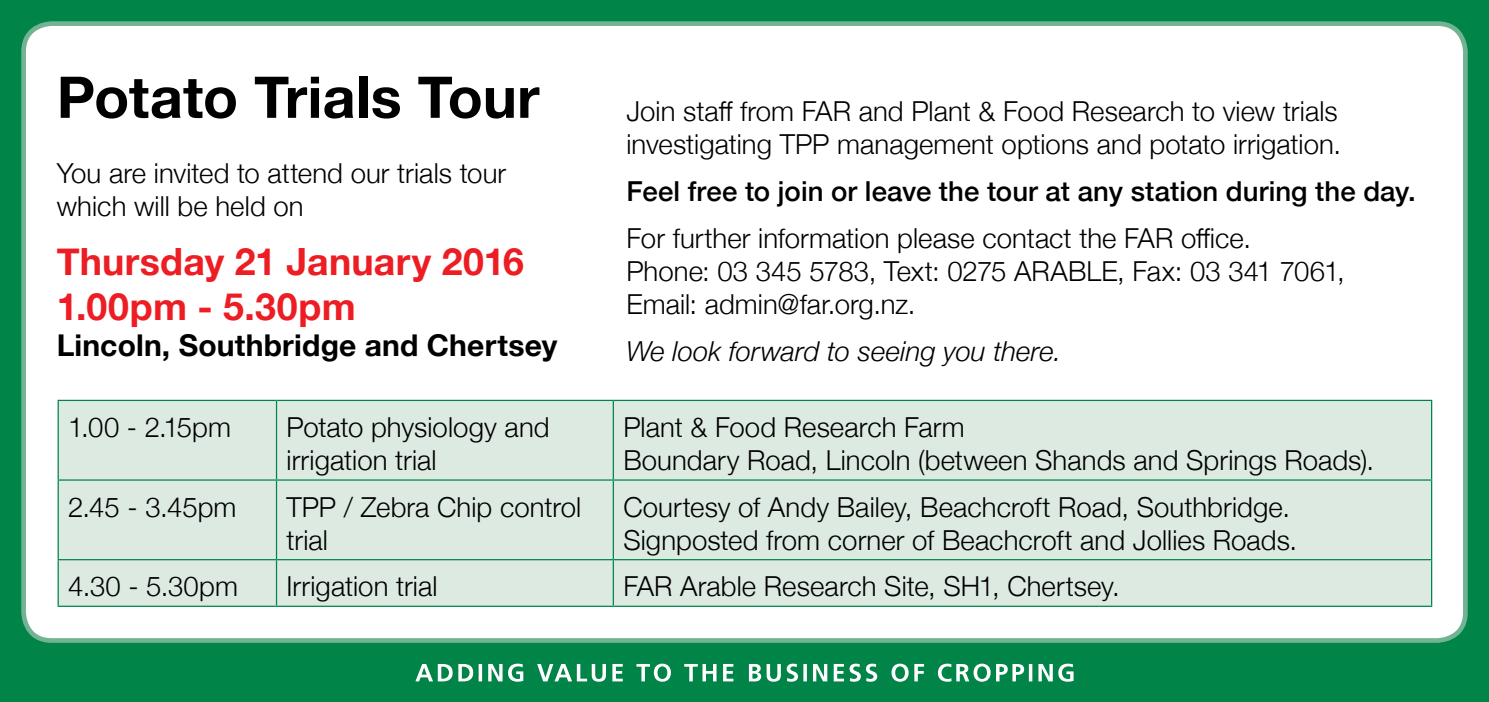
<style>
.page{position:relative;width:1489px;height:702px;background:#fff}
.page>*{position:absolute;margin:0;border:0;box-sizing:border-box;transform-origin:0 0}
.t1{font:700 57.5px "Helvetica Neue";color:#000}
.t2{font:700 37.5px/45px "Helvetica Neue";letter-spacing:.005em;color:#ed1d24}
.t3{font:700 30px "Helvetica Neue";letter-spacing:.005em;color:#000}
.t4{font:300 27.5px/33px "Helvetica Neue";letter-spacing:.005em;color:#000}
.t5{font:500 27.5px "Helvetica Neue";letter-spacing:.005em;color:#000}
.t6{font:italic 300 27.5px "Helvetica Neue";color:#000}
</style>
<div class="page">
<div style="left:0;top:0;width:1488px;height:702px;background:#008448"></div>
<div style="left:24px;top:24px;width:1441px;height:616px;background:#fff;border-radius:28px"></div>
<div style="left:21px;top:21px;width:1446px;height:621px;border:5px solid #71b392;border-radius:28px"></div>
<svg style="left:415px;top:663px;width:658px;height:18px"></svg>
<div style="left:59px;top:401px;width:1371px;height:204px;background:#dceae2"></div>
<hr style="left:58px;top:400px;width:218px;height:1px;background:#008448">
<hr style="left:58px;top:401px;width:1px;height:78px;background:#008448">
<hr style="left:276px;top:400px;width:337px;height:1px;background:#008448">
<hr style="left:276px;top:401px;width:1px;height:78px;background:#008448">
<hr style="left:613px;top:400px;width:818px;height:1px;background:#008448">
<hr style="left:612px;top:401px;width:2px;height:78px;background:#008448">
<hr style="left:1430px;top:401px;width:1px;height:78px;background:#008448">
<hr style="left:58px;top:479px;width:218px;height:1px;background:#008448">
<hr style="left:58px;top:480px;width:1px;height:79px;background:#008448">
<hr style="left:276px;top:479px;width:337px;height:1px;background:#008448">
<hr style="left:276px;top:480px;width:1px;height:79px;background:#008448">
<hr style="left:613px;top:479px;width:818px;height:1px;background:#008448">
<hr style="left:612px;top:480px;width:2px;height:79px;background:#008448">
<hr style="left:1430px;top:480px;width:1px;height:79px;background:#008448">
<hr style="left:58px;top:559px;width:218px;height:1px;background:#008448">
<hr style="left:58px;top:560px;width:1px;height:45px;background:#008448">
<hr style="left:276px;top:559px;width:337px;height:1px;background:#008448">
<hr style="left:276px;top:560px;width:1px;height:45px;background:#008448">
<hr style="left:613px;top:559px;width:818px;height:1px;background:#008448">
<hr style="left:612px;top:560px;width:2px;height:45px;background:#008448">
<hr style="left:1430px;top:560px;width:1px;height:45px;background:#008448">
<hr style="left:58px;top:605px;width:218px;height:2px;background:#008448">
<hr style="left:276px;top:605px;width:337px;height:2px;background:#008448">
<hr style="left:613px;top:605px;width:818px;height:2px;background:#008448">
<h1 class="t1" style="left:57px;top:52px;width:484px">Potato Trials Tour</h1>
<p class="t4" style="left:57px;top:155px;width:451px">You are invited to attend our trials tour which will be held on</p>
<h2 class="t2" style="left:57px;top:240px;width:469px">Thursday 21 January 2016<br>1.00pm - 5.30pm</h2>
<p class="t3" style="left:57px;top:322px;width:502px">Lincoln, Southbridge and Chertsey</p>
<p class="t4" style="left:626px;top:93px;width:716px">Join staff from FAR and Plant &amp; Food Research to view trials investigating TPP management options and potato irrigation.</p>
<p class="t5" style="left:626px;top:169px;width:791px">Feel free to join or leave the tour at any station during the day.</p>
<p class="t4" style="left:626px;top:220px;width:719px">For further information please contact the FAR office.<br>Phone: 03 345 5783, Text: 0275 ARABLE, Fax: 03 341 7061,<br>Email: admin@far.org.nz.</p>
<p class="t6" style="left:626px;top:330px;width:436px">We look forward to seeing you there.</p>
<p class="t4" style="left:68px;top:409px;width:164px">1.00 - 2.15pm</p>
<p class="t4" style="left:286px;top:409px;width:264px">Potato physiology and irrigation trial</p>
<p class="t4" style="left:623px;top:409px;width:752px">Plant &amp; Food Research Farm<br>Boundary Road, Lincoln (between Shands and Springs Roads).</p>
<p class="t4" style="left:68px;top:488px;width:170px">2.45 - 3.45pm</p>
<p class="t4" style="left:286px;top:488px;width:296px">TPP / Zebra Chip control trial</p>
<p class="t4" style="left:623px;top:488px;width:675px">Courtesy of Andy Bailey, Beachcroft Road, Southbridge.<br>Signposted from corner of Beachcroft and Jollies Roads.</p>
<p class="t4" style="left:68px;top:568px;width:171px">4.30 - 5.30pm</p>
<p class="t4" style="left:286px;top:568px;width:153px">Irrigation trial</p>
<p class="t4" style="left:623px;top:568px;width:498px">FAR Arable Research Site, SH1, Chertsey.</p>
</div>
